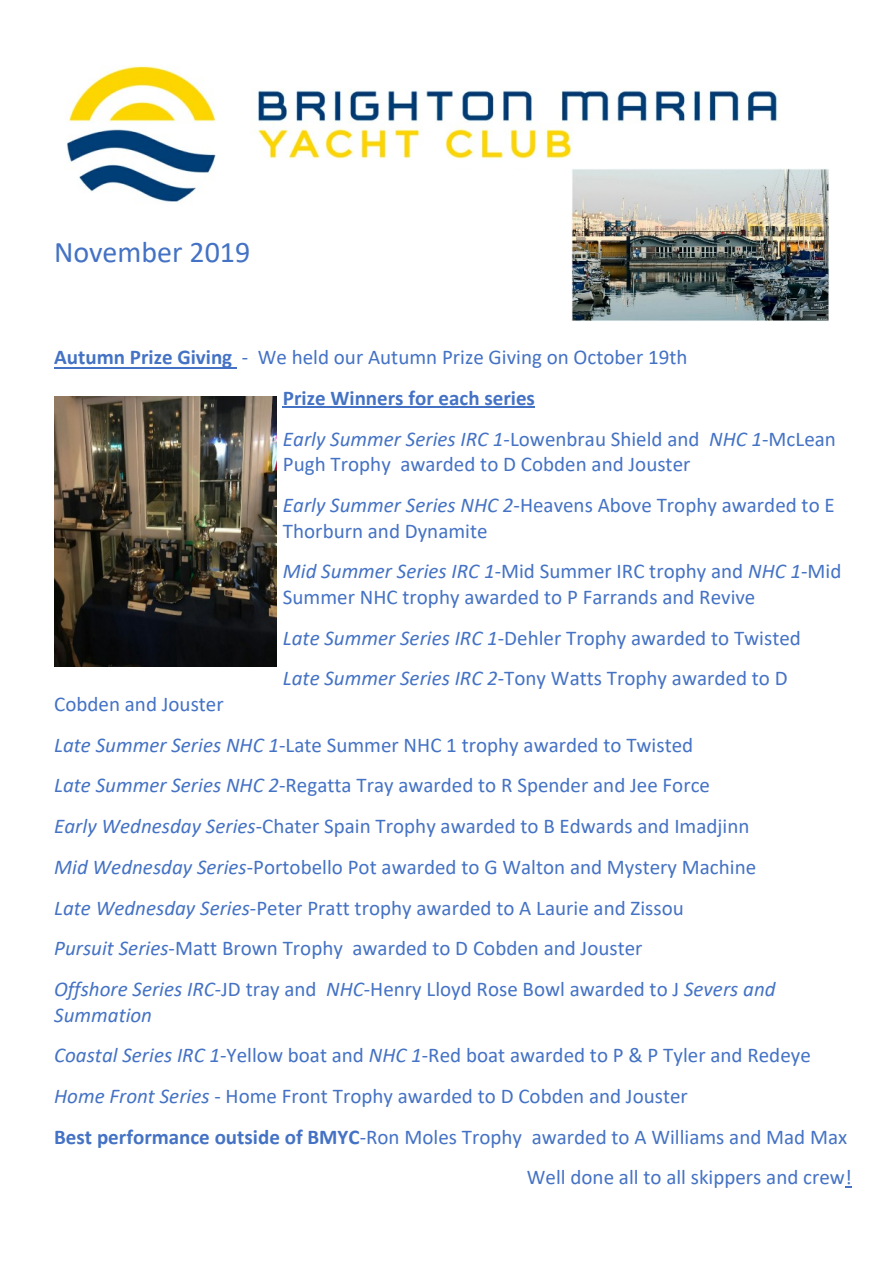
<style>
.page{position:relative;width:894px;height:1264px;background:#fff}
.page>*{position:absolute;margin:0;border:0;box-sizing:border-box;transform-origin:0 0}
.t1{font:30px "Calibri";color:#4472c4}
.t2{font:21px/40.7px "Calibri";color:#4472c4}
.t3{font:italic 21px "Calibri";color:#4472c4}
.s1{font-weight:700}
.s2{font-style:italic}
</style>
<div class="page">
<img style="left:66px;top:66px;width:723px;height:136px">
<img style="left:571px;top:169px;width:258px;height:152px">
<hr style="left:54px;top:367px;width:178px;height:1px;background:#4472c4">
<hr style="left:283px;top:407px;width:252px;height:1px;background:#4472c4">
<img style="left:54px;top:396px;width:222px;height:270px">
<h1 class="t1" style="left:54px;top:239px;width:198px">November 2019</h1>
<p class="t2" style="left:283px;top:339px;width:554px;text-indent:-229px"><span class="s1">Autumn Prize Giving</span> - We held our Autumn Prize Giving on October 19th<br><span class="s1">Prize Winners for each series<br></span><span class="s2">Early Summer Series IRC 1</span>-Lowenbrau Shield and <span class="s2">NHC 1</span>-McLean</p>
<p class="t2" style="left:283px;top:446px;width:553px">Pugh Trophy awarded to D Cobden and Jouster<br><span class="s2">Early Summer Series NHC 2</span>-Heavens Above Trophy awarded to E</p>
<p class="t2" style="left:283px;top:512px;width:560px">Thorburn and Dynamite<br><span class="s2">Mid Summer Series IRC 1</span>-Mid Summer IRC trophy and <span class="s2">NHC 1</span>-Mid</p>
<p class="t2" style="left:283px;top:578px;width:519px">Summer NHC trophy awarded to P Farrands and Revive<br><span class="s2">Late Summer Series IRC 1</span>-Dehler Trophy awarded to Twisted<br><span class="s2">Late Summer Series IRC 2</span>-Tony Watts Trophy awarded to D</p>
<p class="t2" style="left:54px;top:685px;width:722px">Cobden and Jouster<br><span class="s2">Late Summer Series NHC 1</span>-Late Summer NHC 1 trophy awarded to Twisted<br><span class="s2">Late Summer Series NHC 2</span>-Regatta Tray awarded to R Spender and Jee Force<br><span class="s2">Early Wednesday Series</span>-Chater Spain Trophy awarded to B Edwards and Imadjinn <span class="s2">Mid Wednesday Series</span>-Portobello Pot awarded to G Walton and Mystery Machine <span class="s2">Late Wednesday Series</span>-Peter Pratt trophy awarded to A Laurie and Zissou<br><span class="s2">Pursuit Series</span>-Matt Brown Trophy awarded to D Cobden and Jouster<br><span class="s2">Offshore Series IRC</span>-JD tray and <span class="s2">NHC</span>-Henry Lloyd Rose Bowl awarded to J <span class="s2">Severs and</span></p>
<p class="t3" style="left:54px;top:1005px;width:99px">Summation</p>
<p class="t2" style="left:54px;top:1036px;width:757px"><span class="s2">Coastal Series IRC 1</span>-Yellow boat and <span class="s2">NHC 1</span>-Red boat awarded to P &amp; P Tyler and Redeye</p>
<p class="t2" style="left:54px;top:1077px;width:635px"><span class="s2">Home Front Series</span> - Home Front Trophy awarded to D Cobden and Jouster</p>
<p class="t2" style="left:54px;top:1117px;width:794px"><span class="s1">Best performance outside of BMYC</span>-Ron Moles Trophy awarded to A Williams and Mad Max</p>
<p class="t2" style="left:526px;top:1158px;width:326px">Well done all to all skippers and crew!</p>
</div>
